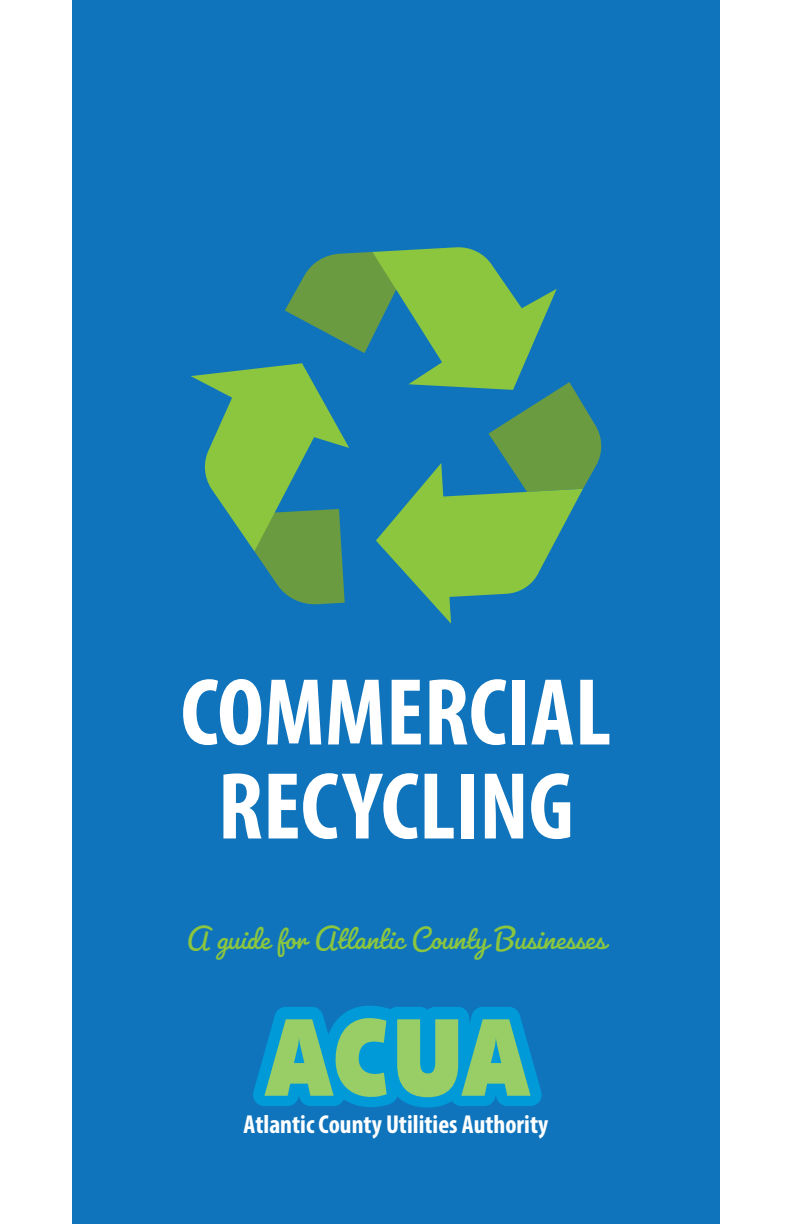
<style>
.page{position:relative;width:792px;height:1224px;background:#fff}
.page>*{position:absolute;margin:0;border:0;box-sizing:border-box;transform-origin:0 0}
.t1{font:96px "Myriad Variable Concept";color:#fff}
.t2{font:34px "Pacifico";color:#8bc63e}
.t3{font:26px "Myriad Variable Concept";color:#fff}
</style>
<div class="page">
<div style="left:72px;top:0;width:648px;height:1224px;background:#1074bc"></div>
<svg style="left:191px;top:247px;width:411px;height:377px"></svg>
<svg style="left:253px;top:1005px;width:289px;height:103px;background:#44aaa3"></svg>
<p class="t1" style="left:181px;top:656px;width:432px">COMMERCIAL</p>
<p class="t1" style="left:218px;top:750px;width:358px">RECYCLING</p>
<p class="t2" style="left:187px;top:917px;width:420px">A guide for Atlantic County Businesses</p>
<p class="t3" style="left:244px;top:1109px;width:306px">Atlantic County Utilities Authority</p>
</div>
